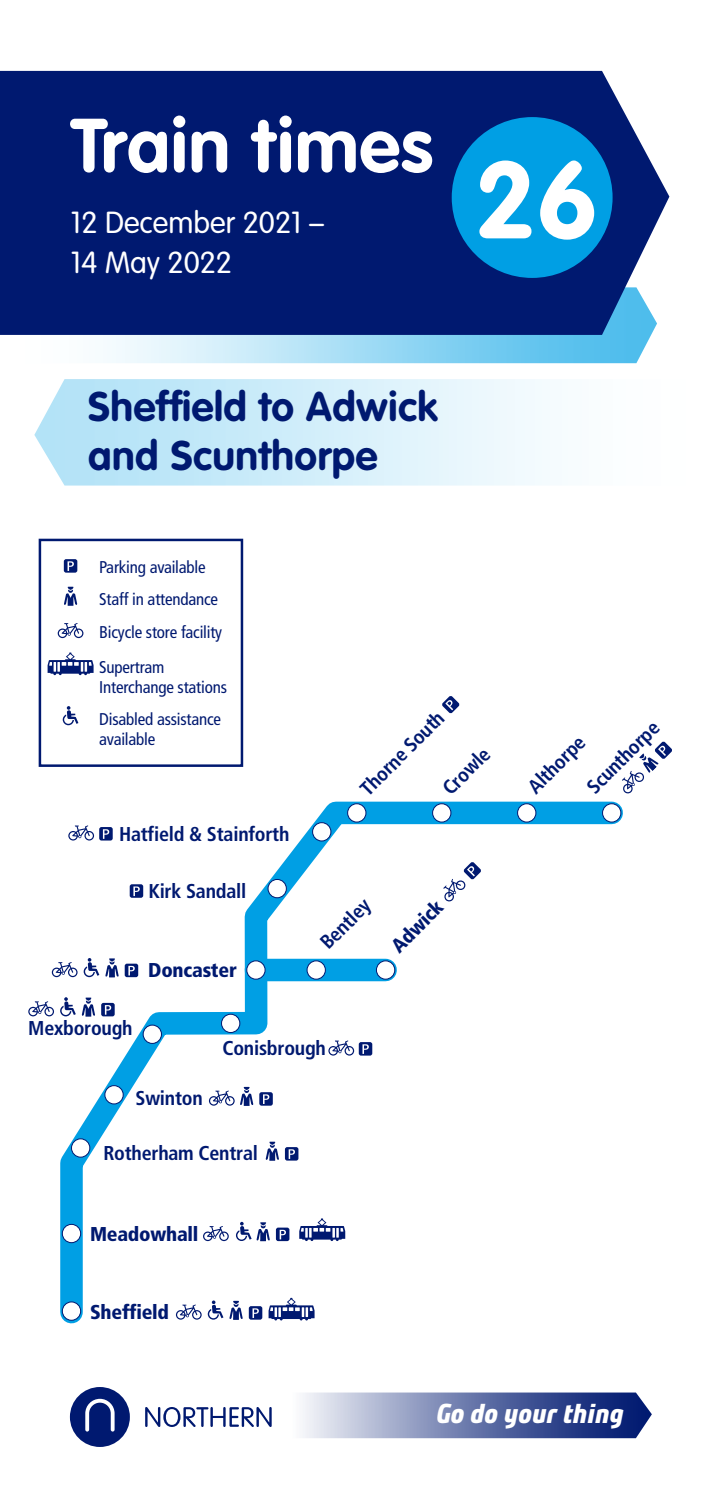
<style>
.page{position:relative;width:702px;height:1489px;background:#fff}
.page>*{position:absolute;margin:0;border:0;box-sizing:border-box;transform-origin:0 0}
.t1{font:700 107.5px "VAG Rounded";color:#fff}
.t2{font:700 75px "VAG Rounded";letter-spacing:.01em;color:#fff}
.t3{font:700 40.75px/49px "VAG Rounded";letter-spacing:.015em;color:#001970}
.t4{font:300 30px/40px "VAG Rounded";color:#fff}
.t5{font:italic 700 expanded 27.5px "Bunday Clean";color:#fff}
.t6{font:700 condensed 20px "Frutiger";letter-spacing:-.01em;color:#001970}
.t7{font:900 condensed 20px "Frutiger";letter-spacing:-.01em;color:#001970}
.t8{font:condensed 17px/32.5px "Frutiger";letter-spacing:-.01em;color:#001970}
</style>
<div class="page">
<svg style="left:49px;top:793px;width:581px;height:531px"></svg>
<div style="left:62px;top:1301px;width:19px;height:19px;background:#fff;border-radius:50%"></div>
<div style="left:62px;top:1301px;width:19px;height:19px;border:1px solid #001970;border-radius:50%"></div>
<div style="left:62px;top:1224px;width:19px;height:18px;background:#fff;border-radius:50%"></div>
<div style="left:62px;top:1223px;width:19px;height:19px;border:1px solid #001970;border-radius:50%"></div>
<div style="left:71px;top:1138px;width:19px;height:19px;background:#fff;border-radius:50%"></div>
<div style="left:71px;top:1138px;width:19px;height:19px;border:1px solid #001970;border-radius:50%"></div>
<div style="left:247px;top:960px;width:18px;height:19px;background:#fff;border-radius:50%"></div>
<div style="left:246px;top:960px;width:19px;height:19px;border:1px solid #001970;border-radius:50%"></div>
<div style="left:221px;top:1014px;width:19px;height:18px;background:#fff;border-radius:50%"></div>
<div style="left:221px;top:1013px;width:19px;height:19px;border:1px solid #001970;border-radius:50%"></div>
<div style="left:143px;top:1025px;width:18px;height:18px;background:#fff;border-radius:50%"></div>
<div style="left:143px;top:1024px;width:19px;height:19px;border:1px solid #001970;border-radius:50%"></div>
<div style="left:268px;top:879px;width:18px;height:18px;background:#fff;border-radius:50%"></div>
<div style="left:268px;top:879px;width:19px;height:19px;border:1px solid #001970;border-radius:50%"></div>
<div style="left:312px;top:822px;width:19px;height:19px;background:#fff;border-radius:50%"></div>
<div style="left:312px;top:822px;width:19px;height:19px;border:1px solid #001970;border-radius:50%"></div>
<div style="left:105px;top:1085px;width:18px;height:18px;background:#fff;border-radius:50%"></div>
<div style="left:105px;top:1085px;width:18px;height:19px;border:1px solid #001970;border-radius:50%"></div>
<svg style="left:208px;top:1300px;width:15px;height:19px"></svg>
<svg style="left:249px;top:1305px;width:13px;height:14px"></svg>
<svg style="left:252px;top:1308px;width:7px;height:9px"></svg>
<svg style="left:176px;top:1304px;width:26px;height:15px"></svg>
<svg style="left:84px;top:957px;width:15px;height:20px"></svg>
<div style="left:125px;top:963px;width:13px;height:14px;background:#001970;border-radius:2px"></div>
<svg style="left:128px;top:965px;width:7px;height:10px"></svg>
<svg style="left:52px;top:961px;width:26px;height:16px"></svg>
<div style="left:259px;top:1092px;width:14px;height:13px;background:#001970;border-radius:2px"></div>
<svg style="left:263px;top:1094px;width:6px;height:9px"></svg>
<svg style="left:285px;top:1146px;width:13px;height:14px"></svg>
<svg style="left:288px;top:1149px;width:7px;height:9px"></svg>
<svg style="left:99px;top:827px;width:14px;height:13px"></svg>
<svg style="left:103px;top:829px;width:6px;height:9px"></svg>
<svg style="left:105px;top:958px;width:14px;height:19px"></svg>
<svg style="left:209px;top:1086px;width:44px;height:19px"></svg>
<div style="left:359px;top:1042px;width:13px;height:13px;background:#001970;border-radius:2px"></div>
<svg style="left:362px;top:1044px;width:7px;height:9px"></svg>
<svg style="left:328px;top:1040px;width:26px;height:15px"></svg>
<svg style="left:266px;top:1141px;width:13px;height:19px"></svg>
<svg style="left:229px;top:1300px;width:14px;height:19px"></svg>
<svg style="left:268px;top:1297px;width:46px;height:23px"></svg>
<div style="left:130px;top:884px;width:13px;height:13px;background:#001970;border-radius:2px"></div>
<svg style="left:133px;top:886px;width:7px;height:10px"></svg>
<div style="left:276px;top:1227px;width:13px;height:13px;background:#001970;border-radius:2px"></div>
<svg style="left:279px;top:1229px;width:7px;height:10px"></svg>
<svg style="left:203px;top:1225px;width:26px;height:15px"></svg>
<svg style="left:236px;top:1221px;width:34px;height:19px"></svg>
<svg style="left:299px;top:1218px;width:46px;height:22px"></svg>
<div style="left:602px;top:803px;width:18px;height:19px;background:#fff;border-radius:50%"></div>
<div style="left:602px;top:803px;width:19px;height:19px;border:1px solid #001970;border-radius:50%"></div>
<div style="left:517px;top:803px;width:19px;height:19px;background:#fff;border-radius:50%"></div>
<div style="left:517px;top:803px;width:19px;height:19px;border:1px solid #001970;border-radius:50%"></div>
<div style="left:432px;top:803px;width:19px;height:19px;background:#fff;border-radius:50%"></div>
<div style="left:432px;top:803px;width:19px;height:19px;border:1px solid #001970;border-radius:50%"></div>
<div style="left:347px;top:803px;width:19px;height:19px;background:#fff;border-radius:50%"></div>
<div style="left:347px;top:803px;width:19px;height:19px;border:1px solid #001970;border-radius:50%"></div>
<svg style="left:442px;top:696px;width:17px;height:17px"></svg>
<svg style="left:443px;top:861px;width:38px;height:40px"></svg>
<svg style="left:622px;top:741px;width:50px;height:52px"></svg>
<svg style="left:68px;top:825px;width:26px;height:15px"></svg>
<svg style="left:60px;top:997px;width:16px;height:19px"></svg>
<svg style="left:101px;top:1002px;width:14px;height:14px"></svg>
<svg style="left:105px;top:1005px;width:6px;height:9px"></svg>
<svg style="left:28px;top:1001px;width:26px;height:15px"></svg>
<svg style="left:82px;top:997px;width:13px;height:19px"></svg>
<svg style="left:63px;top:706px;width:15px;height:19px"></svg>
<svg style="left:64px;top:559px;width:13px;height:13px"></svg>
<svg style="left:68px;top:561px;width:6px;height:10px"></svg>
<svg style="left:58px;top:623px;width:25px;height:15px"></svg>
<svg style="left:64px;top:586px;width:13px;height:19px"></svg>
<div style="left:39px;top:538px;width:204px;height:229px;border:2px solid #001970"></div>
<svg style="left:48px;top:652px;width:46px;height:23px"></svg>
<img style="left:107px;top:335px;width:544px;height:28px">
<svg style="left:303px;top:1392px;width:349px;height:45px;background:#717faf"></svg>
<div style="left:0;top:71px;width:669px;height:264px;background:#001970"></div>
<svg style="left:70px;top:1387px;width:60px;height:59px"></svg>
<svg style="left:145px;top:1407px;width:127px;height:19px"></svg>
<div style="left:451px;top:117px;width:161px;height:161px;background:#009fe4;border-radius:50%"></div>
<h2 class="t2" style="left:71px;top:102px;width:363px">Train times</h2>
<h3 class="t4" style="left:71px;top:203px;width:255px">12 December 2021 –<br>14 May 2022</h3>
<h1 class="t1" style="left:474px;top:137px;width:125px">26</h1>
<h3 class="t3" style="left:88px;top:382px;width:351px">Sheffield to Adwick and Scunthorpe</h3>
<p class="t8" style="left:99px;top:550px;width:124px">Parking available<br>Staff in attendance<br>Bicycle store facility</p>
<p class="t8" style="left:99px;top:657px;width:129px;line-height:20px">Supertram<br>Interchange stations</p>
<p class="t8" style="left:99px;top:709px;width:123px;line-height:20px">Disabled assistance available</p>
<p class="t6" style="left:119px;top:822px;width:172px">Hatfield &amp; Stainforth</p>
<p class="t6" style="left:148px;top:878px;width:99px">Kirk Sandall</p>
<p class="t7" style="left:148px;top:957px;width:90px">Doncaster</p>
<p class="t6" style="left:355px;top:783px;width:111px;rotate:-45deg">Thorne South</p>
<p class="t6" style="left:437px;top:783px;width:59px;rotate:-45deg">Crowle</p>
<p class="t6" style="left:315px;top:937px;width:63px;rotate:-45deg">Bentley</p>
<p class="t7" style="left:386px;top:940px;width:66px;rotate:-45deg">Adwick</p>
<p class="t6" style="left:28px;top:1016px;width:106px">Mexborough</p>
<p class="t6" style="left:136px;top:1086px;width:69px">Swinton</p>
<p class="t6" style="left:222px;top:1036px;width:105px">Conisbrough</p>
<p class="t6" style="left:103px;top:1141px;width:156px">Rotherham Central</p>
<p class="t7" style="left:90px;top:1221px;width:110px">Meadowhall</p>
<p class="t7" style="left:90px;top:1300px;width:80px">Sheffield</p>
<p class="t6" style="left:582px;top:781px;width:95px;rotate:-45deg">Scunthorpe</p>
<p class="t6" style="left:523px;top:781px;width:73px;rotate:-45deg">Althorpe</p>
<h3 class="t5" style="left:436px;top:1394px;width:189px">Go do your thing</h3>
</div>
